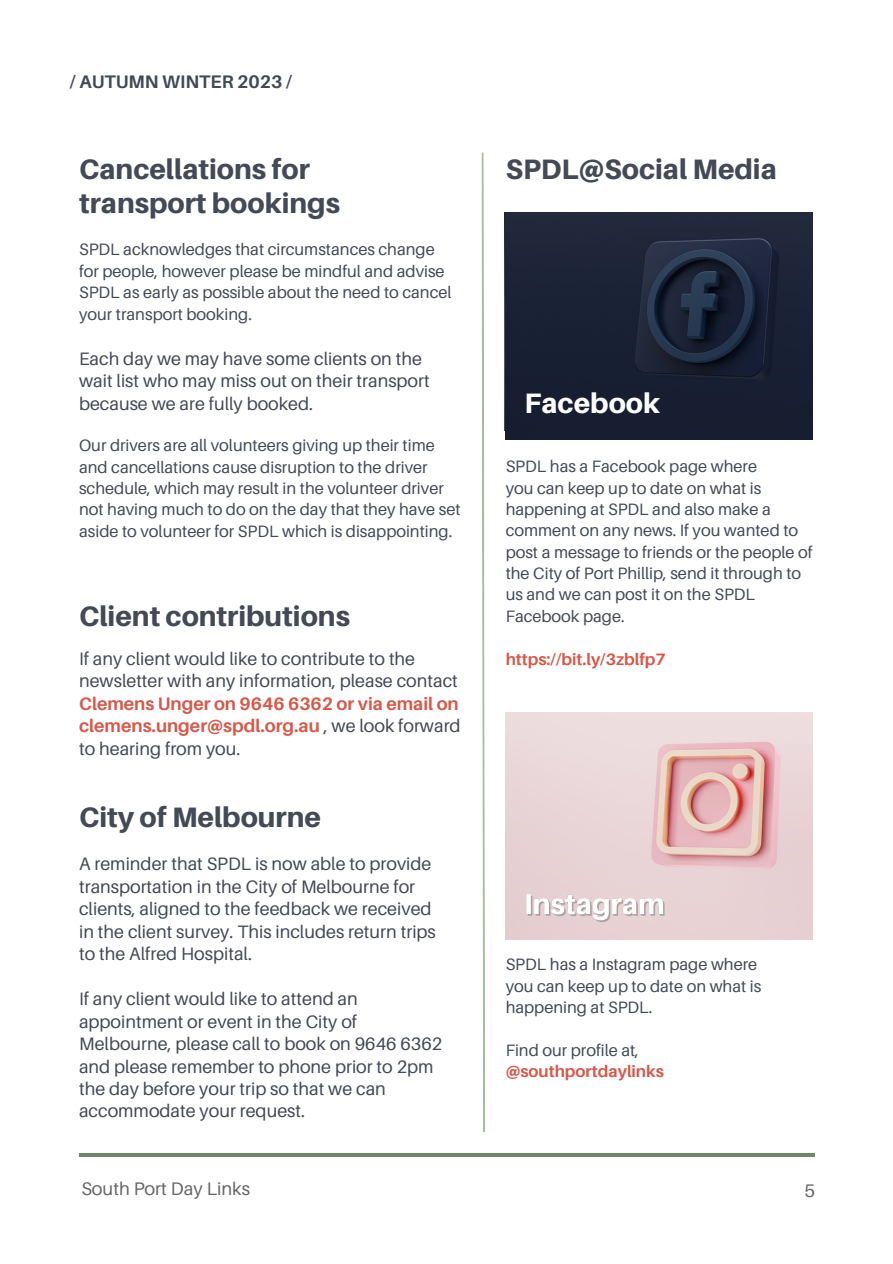
<style>
.page{position:relative;width:893px;height:1264px;background:#fff}
.page>*{position:absolute;margin:0;border:0;box-sizing:border-box;transform-origin:0 0}
.t1{font:800 28.05px/34.8px "Aileron";color:#444956}
.t2{font:800 28.05px "Aileron";color:#fff}
.t3{font:18.15px "Aileron";color:#666}
.t4{font:700 18.15px "Aileron";color:#444956}
.t5{font:18px/22.5px "Aileron";color:#444956}
.t6{font:700 18px/22.5px "Aileron";color:#d75849;text-align:justify}
.t7{font:16.5px/21.3px "Aileron";color:#444956}
.t8{font:700 16.5px "Aileron";color:#d75849}
.s1{font-weight:400;color:#444956}
</style>
<div class="page">
<hr style="left:79px;top:1153px;width:735px;height:3px;background:#6d8b67">
<svg style="left:481px;top:152px;width:4px;height:979px"></svg>
<img style="left:505px;top:712px;width:307px;height:227px">
<img style="left:505px;top:213px;width:307px;height:227px">
<img style="left:524px;top:886px;width:142px;height:38px">
<p class="t4" style="left:70px;top:70px;width:223px">/ AUTUMN WINTER 2023 /</p>
<p class="t1" style="left:79px;top:151px;width:262px">Cancellations for transport bookings</p>
<p class="t7" style="left:79px;top:239px;width:357px">SPDL acknowledges that circumstances change</p>
<p class="t7" style="left:79px;top:260px;width:374px">for people, however please be mindful and advise<br>SPDL as early as possible about the need to cancel your transport booking.</p>
<p class="t5" style="left:79px;top:346px;width:344px">Each day we may have some clients on the</p>
<p class="t5" style="left:79px;top:369px;width:352px">wait list who may miss out on their transport because we are fully booked.</p>
<p class="t7" style="left:79px;top:434px;width:383px">Our drivers are all volunteers giving up their time and cancellations cause disruption to the driver schedule, which may result in the volunteer driver not having much to do on the day that they have set aside to volunteer for SPDL which is disappointing.</p>
<p class="t1" style="left:79px;top:598px;width:272px">Client contributions</p>
<p class="t5" style="left:79px;top:647px;width:380px">If any client would like to contribute to the newsletter with any information, please contact</p>
<p class="t6" style="left:79px;top:691px;width:383px">Clemens Unger on 9646 6362 or via email on clemens.unger@spdl.org.au <span class="s1">, we look forward to hearing from you.</span></p>
<p class="t1" style="left:79px;top:799px;width:243px">City of Melbourne</p>
<p class="t5" style="left:79px;top:852px;width:358px">A reminder that SPDL is now able to provide transportation in the City of Melbourne for clients, aligned to the feedback we received in the client survey. This includes return trips to the Alfred Hospital.</p>
<p class="t5" style="left:79px;top:987px;width:364px">If any client would like to attend an appointment or event in the City of Melbourne, please call to book on 9646 6362 and please remember to phone prior to 2pm the day before your trip so that we can accommodate your request.</p>
<p class="t1" style="left:505px;top:151px;width:273px">SPDL@Social Media</p>
<p class="t2" style="left:524px;top:385px;width:137px">Facebook</p>
<p class="t7" style="left:505px;top:455px;width:253px">SPDL has a Facebook page where</p>
<p class="t7" style="left:505px;top:477px;width:308px">you can keep up to date on what is happening at SPDL and also make a comment on any news. If you wanted to post a message to friends or the people of the City of Port Phillip, send it through to us and we can post it on the SPDL<br>Facebook page.</p>
<p class="t8" style="left:505px;top:648px;width:162px">https://bit.ly/3zblfp7</p>
<p class="t7" style="left:505px;top:953px;width:253px">SPDL has a Instagram page where</p>
<p class="t7" style="left:505px;top:974px;width:257px">you can keep up to date on what is happening at SPDL.</p>
<p class="t7" style="left:505px;top:1038px;width:135px">Find our profile at,</p>
<p class="t8" style="left:505px;top:1060px;width:160px">@southportdaylinks</p>
<p class="t3" style="left:81px;top:1177px;width:170px">South Port Day Links</p>
<p class="t3" style="left:804px;top:1179px;width:12px">5</p>
</div>
